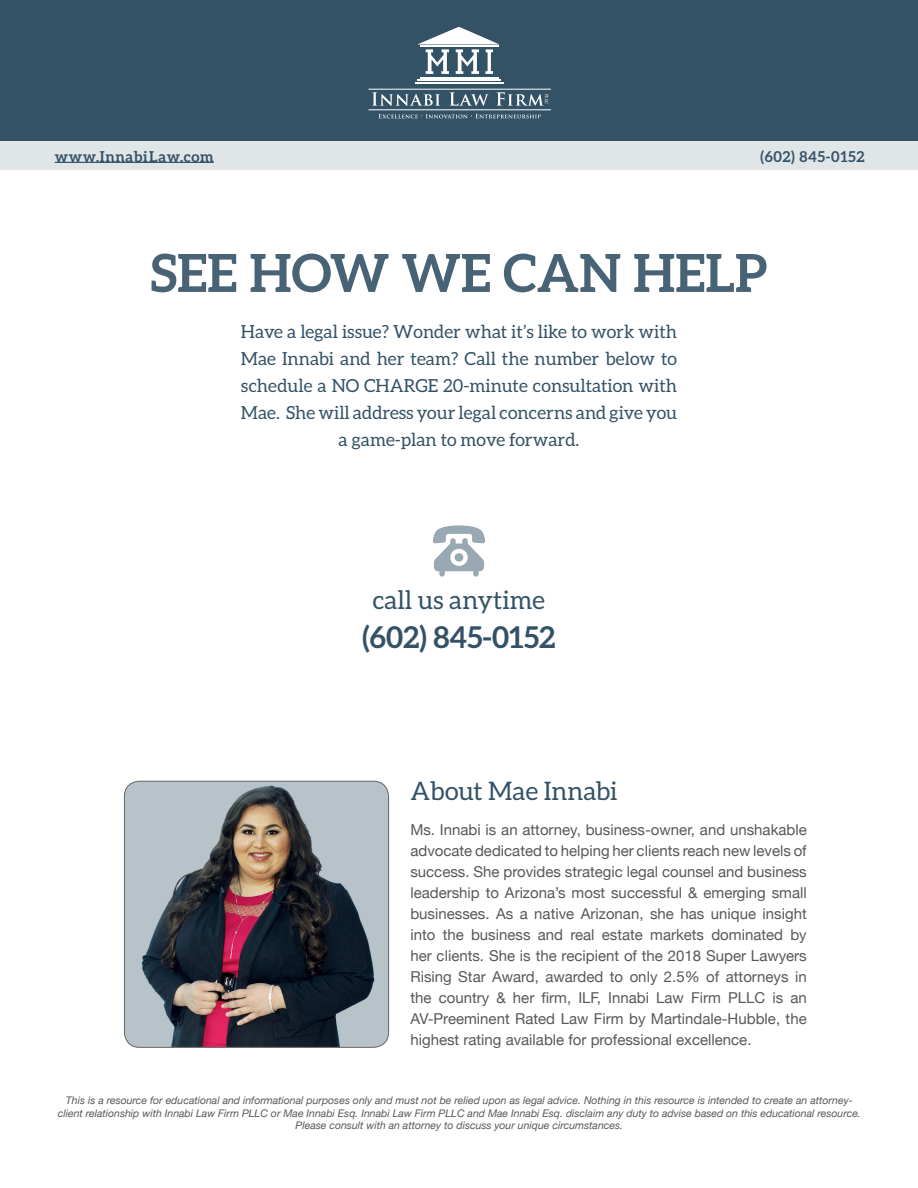
<style>
.page{position:relative;width:918px;height:1188px;background:#fff}
.page>*{position:absolute;margin:0;border:0;box-sizing:border-box;transform-origin:0 0}
.t1{font:700 52.5px "Aleo";color:#335266}
.t2{font:700 30px "Aleo";color:#335266}
.t3{font:25.5px "Aleo";color:#335266}
.t4{font:18px/27px "Aleo";color:#335266;text-align:center}
.t5{font:15px/21px "Helvetica Neue";color:#57585a;text-align:justify}
.t6{font:700 15px "Aleo";letter-spacing:.04em;color:#335266}
.t7{font:italic 10.5px/12.6px "Helvetica Neue";color:#57585a;text-align:center}
.t8{font:700 4.05px "Trajan Pro";color:#fff}
</style>
<div class="page">
<div style="left:0;top:0;width:918px;height:142px;background:#335266"></div>
<hr style="left:417px;top:79px;width:84px;height:2px;background:#fff">
<hr style="left:415px;top:82px;width:88px;height:2px;background:#fff">
<hr style="left:420px;top:77px;width:78px;height:1px;background:#fff">
<svg style="left:417px;top:27px;width:83px;height:47px"></svg>
<svg style="left:379px;top:114px;width:162px;height:4px"></svg>
<svg style="left:372px;top:92px;width:68px;height:14px"></svg>
<svg style="left:449px;top:92px;width:40px;height:14px"></svg>
<svg style="left:496px;top:92px;width:48px;height:14px"></svg>
<hr style="left:369px;top:89px;width:182px;height:1px;background:#fff">
<hr style="left:369px;top:110px;width:182px;height:1px;background:#fff">
<div style="left:0;top:142px;width:918px;height:28px;background:#e0e5e8"></div>
<hr style="left:55px;top:162px;width:159px;height:1px;background:#335266">
<img style="left:124px;top:781px;width:265px;height:266px">
<div style="left:124px;top:781px;width:265px;height:267px;border:1px solid #666;border-radius:15px"></div>
<svg style="left:433px;top:525px;width:52px;height:52px"></svg>
<p class="t8" style="left:549px;top:94px;width:12px;rotate:90deg">PLLC</p>
<p class="t6" style="left:55px;top:148px;width:160px">www.InnabiLaw.com</p>
<p class="t6" style="left:760px;top:148px;width:106px">(602) 845-0152</p>
<h1 class="t1" style="left:151px;top:243px;width:618px">SEE HOW WE CAN HELP</h1>
<p class="t4" style="left:241px;top:318px;width:438px">Have a legal issue? Wonder what it’s like to work with Mae Innabi and her team? Call the number below to schedule a NO CHARGE 20-minute consultation with Mae. She will address your legal concerns and give you a game-plan to move forward.</p>
<p class="t3" style="left:373px;top:585px;width:174px">call us anytime</p>
<p class="t2" style="left:363px;top:620px;width:194px">(602) 845-0152</p>
<p class="t3" style="left:410px;top:776px;width:209px">About Mae Innabi</p>
<p class="t5" style="left:410px;top:820px;width:398px">Ms. Innabi is an attorney, business-owner, and unshakable advocate dedicated to helping her clients reach new levels of success. She provides strategic legal counsel and business leadership to Arizona’s most successful &amp; emerging small businesses. As a native Arizonan, she has unique insight into the business and real estate markets dominated by her clients. She is the recipient of the 2018 Super Lawyers Rising Star Award, awarded to only 2.5% of attorneys in the country &amp; her firm, ILF, Innabi Law Firm PLLC is an AV-Preeminent Rated Law Firm by Martindale-Hubble, the highest rating available for professional excellence.</p>
<p class="t7" style="left:58px;top:1095px;width:805px">This is a resource for educational and informational purposes only and must not be relied upon as legal advice. Nothing in this resource is intended to create an attorney&shy;client relationship with Innabi Law Firm PLLC or Mae Innabi Esq. Innabi Law Firm PLLC and Mae Innabi Esq. disclaim any duty to advise based on this educational resource.<br>Please consult with an attorney to discuss your unique circumstances.</p>
</div>
